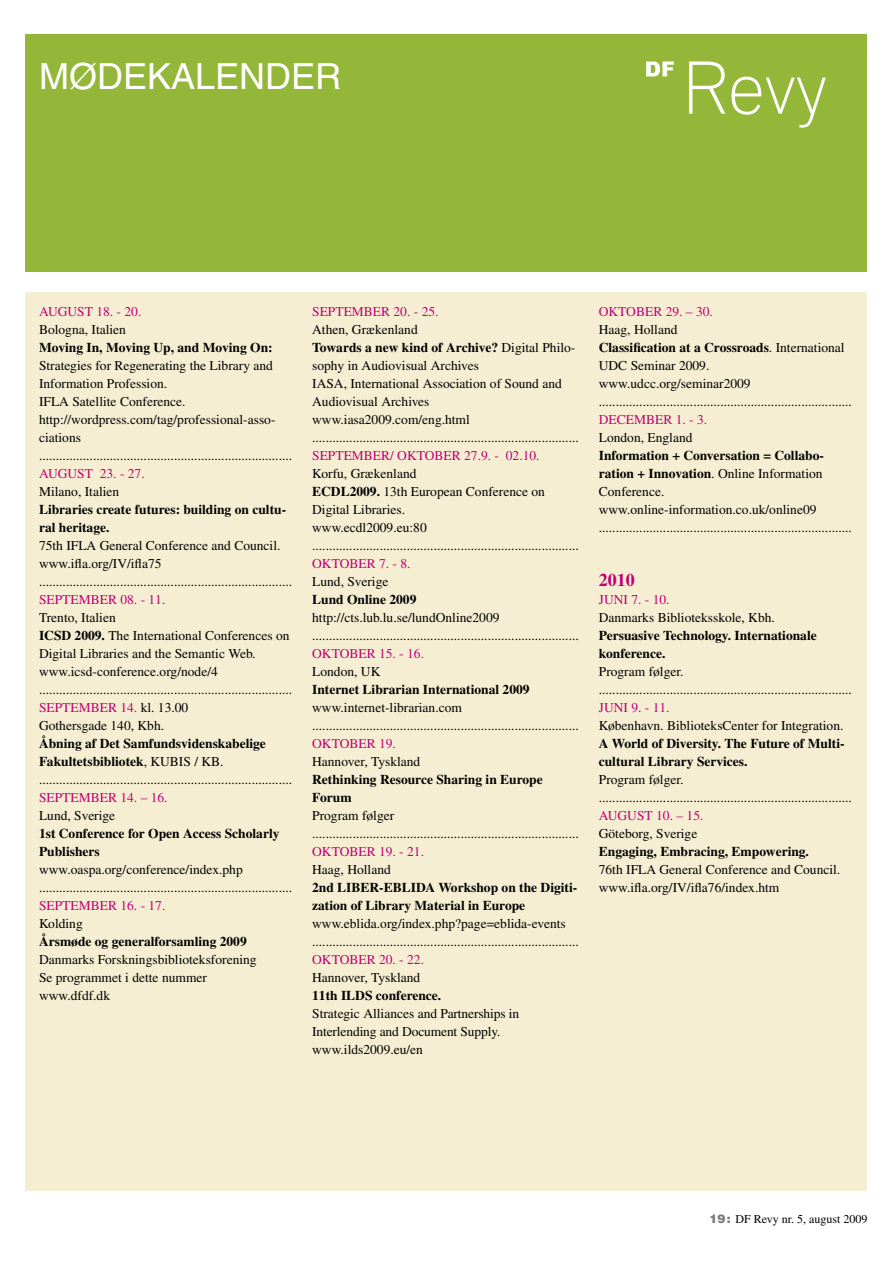
<style>
.page{position:relative;width:893px;height:1263px;background:#fff}
.page>*{position:absolute;margin:0;border:0;box-sizing:border-box;transform-origin:0 0}
.t1{font:36px "Helvetica";color:#fff}
.t2{font:700 18px "Times";color:#c10077}
.t3{font:13.5px/18px "Times";color:#000}
.t4{font:700 13.5px/18px "Times";color:#000}
.t5{font:13.5px "Times";color:#c10077}
.t6{font:12px "Times";color:#000}
.s1{font-weight:700}
.s2{color:#c10077}
.s3{font-family:"Helvetica";font-weight:900;color:#7c7c7c}
</style>
<div class="page">
<div style="left:26px;top:292px;width:841px;height:899px;background:#f6eed2"></div>
<div style="left:26px;top:34px;width:841px;height:238px;background:#94b639"></div>
<svg style="left:689px;top:61px;width:137px;height:67px"></svg>
<svg style="left:646px;top:61px;width:28px;height:15px"></svg>
<h1 class="t1" style="left:39px;top:56px;width:108px">MØDEKALEN</h1>
<h1 class="t1" style="left:265px;top:56px;width:50px">DER</h1>
<p class="t5" style="left:39px;top:304px;width:19px">August</p>
<p class="t5" style="left:96px;top:304px;width:46px">18. - 20.</p>
<p class="t3" style="left:39px;top:320px;width:88px">Bologna, Italien</p>
<p class="t4" style="left:39px;top:338px;width:235px">Moving In, Moving Up, and Moving On:</p>
<p class="t3" style="left:39px;top:356px;width:255px">Strategies for Regenerating the Library and Information Profession.<br>IFLA Satellite Conference. http://wordpress.com/tag/professional-asso&shy;ciations ...........................................................................</p>
<p class="t5" style="left:39px;top:466px;width:19px">August</p>
<p class="t5" style="left:100px;top:466px;width:46px">23. - 27.</p>
<p class="t3" style="left:39px;top:482px;width:82px">Milano, Italien</p>
<p class="t4" style="left:39px;top:500px;width:249px">Libraries create futures: building on cultu&shy;ral heritage.</p>
<p class="t3" style="left:39px;top:536px;width:255px">75th IFLA General Conference and Council. www.ifla.org/IV/ifla75 ...........................................................................</p>
<p class="t5" style="left:39px;top:592px;width:18px">September</p>
<p class="t5" style="left:120px;top:592px;width:46px">08. - 11.</p>
<p class="t3" style="left:39px;top:608px;width:255px">Trento, Italien<br><span class="s1">ICSD 2009.</span> The International Conferences on Digital Libraries and the Semantic Web. www.icsd-conference.org/node/4 ...........................................................................</p>
<p class="t5" style="left:39px;top:700px;width:18px">September</p>
<p class="t3" style="left:39px;top:698px;width:151px;text-indent:81px"><span class="s2">14.</span> kl. 13.00<br>Gothersgade 140, Kbh.</p>
<p class="t3" style="left:39px;top:734px;width:255px"><span class="s1">Åbning af Det Samfundsvidenskabelige<br>Fakultetsbibliotek</span>, KUBIS / KB. ...........................................................................</p>
<p class="t5" style="left:39px;top:790px;width:18px">September</p>
<p class="t5" style="left:120px;top:790px;width:49px">14. – 16.</p>
<p class="t3" style="left:39px;top:806px;width:78px">Lund, Sverige</p>
<p class="t4" style="left:39px;top:824px;width:242px">1st Conference for Open Access Scholarly<br>Publishers</p>
<p class="t3" style="left:39px;top:860px;width:255px">www.oaspa.org/conference/index.php ...........................................................................</p>
<p class="t5" style="left:39px;top:898px;width:18px">September</p>
<p class="t5" style="left:120px;top:898px;width:46px">16. - 17.</p>
<p class="t3" style="left:39px;top:914px;width:45px">Kolding</p>
<p class="t4" style="left:39px;top:932px;width:209px">Årsmøde og generalforsamling 2009</p>
<p class="t3" style="left:39px;top:950px;width:219px">Danmarks Forskningsbiblioteksforening<br>Se programmet i dette nummer www.dfdf.dk</p>
<p class="t5" style="left:312px;top:304px;width:18px">September</p>
<p class="t5" style="left:394px;top:304px;width:46px">20. - 25.</p>
<p class="t3" style="left:312px;top:320px;width:268px">Athen, Grækenland<br><span class="s1">Towards a new kind of Archive?</span> Digital Philo&shy;sophy in Audiovisual Archives<br>IASA, International Association of Sound and Audiovisual Archives www.iasa2009.com/eng.html ...............................................................................</p>
<p class="t5" style="left:312px;top:448px;width:18px">September</p>
<p class="t5" style="left:390px;top:448px;width:27px">/ Oktober</p>
<p class="t5" style="left:464px;top:448px;width:77px">27.9. - 02.10.</p>
<p class="t3" style="left:312px;top:464px;width:268px">Korfu, Grækenland<br><span class="s1">ECDL2009.</span> 13th European Conference on Digital Libraries.<br>www.ecdl2009.eu:80 ...............................................................................</p>
<p class="t5" style="left:312px;top:556px;width:20px">Oktober</p>
<p class="t5" style="left:379px;top:556px;width:33px">7. - 8.</p>
<p class="t3" style="left:312px;top:572px;width:78px">Lund, Sverige</p>
<p class="t4" style="left:312px;top:590px;width:106px">Lund Online 2009</p>
<p class="t3" style="left:312px;top:608px;width:268px">http://cts.lub.lu.se/lundOnline2009 ...............................................................................</p>
<p class="t5" style="left:312px;top:646px;width:20px">Oktober</p>
<p class="t5" style="left:379px;top:646px;width:46px">15. - 16.</p>
<p class="t3" style="left:312px;top:662px;width:70px">London, UK</p>
<p class="t4" style="left:312px;top:680px;width:219px">Internet Librarian International 2009</p>
<p class="t3" style="left:312px;top:698px;width:268px">www.internet-librarian.com ...............................................................................</p>
<p class="t5" style="left:312px;top:736px;width:20px">Oktober</p>
<p class="t5" style="left:379px;top:736px;width:18px">19.</p>
<p class="t3" style="left:312px;top:752px;width:110px">Hannover, Tyskland</p>
<p class="t4" style="left:312px;top:770px;width:232px">Rethinking Resource Sharing in Europe<br>Forum</p>
<p class="t3" style="left:312px;top:806px;width:268px">Program følger ...............................................................................</p>
<p class="t5" style="left:312px;top:844px;width:20px">Oktober</p>
<p class="t5" style="left:379px;top:844px;width:46px">19. - 21.</p>
<p class="t3" style="left:312px;top:860px;width:80px">Haag, Holland</p>
<p class="t4" style="left:312px;top:878px;width:267px">2nd LIBER-EBLIDA Workshop on the Digiti&shy;zation of Library Material in Europe</p>
<p class="t3" style="left:312px;top:914px;width:268px">www.eblida.org/index.php?page=eblida-events ...............................................................................</p>
<p class="t5" style="left:312px;top:952px;width:20px">Oktober</p>
<p class="t5" style="left:379px;top:952px;width:46px">20. - 22.</p>
<p class="t3" style="left:312px;top:968px;width:110px">Hannover, Tyskland</p>
<p class="t4" style="left:312px;top:986px;width:131px">11th ILDS conference.</p>
<p class="t3" style="left:312px;top:1004px;width:208px">Strategic Alliances and Partnerships in<br>Interlending and Document Supply. www.ilds2009.eu/en</p>
<p class="t5" style="left:599px;top:304px;width:20px">Oktober</p>
<p class="t5" style="left:666px;top:304px;width:49px">29. – 30.</p>
<p class="t3" style="left:599px;top:320px;width:255px">Haag, Holland<br><span class="s1">Classification at a Crossroads</span>. International UDC Seminar 2009. www.udcc.org/seminar2009 ...........................................................................</p>
<p class="t5" style="left:599px;top:412px;width:20px">December</p>
<p class="t5" style="left:676px;top:412px;width:33px">1. - 3.</p>
<p class="t3" style="left:599px;top:428px;width:95px">London, England</p>
<p class="t3" style="left:599px;top:446px;width:255px"><span class="s1">Information + Conversation = Collabo&shy;ration + Innovation</span>. Online Information Conference. www.online-information.co.uk/online09 ...........................................................................</p>
<h2 class="t2" style="left:599px;top:569px;width:37px">2010</h2>
<p class="t5" style="left:599px;top:592px;width:15px">Juni</p>
<p class="t5" style="left:631px;top:592px;width:40px">7. - 10.</p>
<p class="t3" style="left:599px;top:608px;width:178px">Danmarks Biblioteksskole, Kbh.</p>
<p class="t4" style="left:599px;top:626px;width:219px">Persuasive Technology. Internationale konference.</p>
<p class="t3" style="left:599px;top:662px;width:255px">Program følger. ...........................................................................</p>
<p class="t5" style="left:599px;top:700px;width:15px">Juni</p>
<p class="t5" style="left:631px;top:700px;width:40px">9. - 11.</p>
<p class="t3" style="left:599px;top:716px;width:246px">København. BiblioteksCenter for Integration.</p>
<p class="t4" style="left:599px;top:734px;width:247px">A World of Diversity. The Future of Multi&shy;cultural Library Services.</p>
<p class="t3" style="left:599px;top:770px;width:255px">Program følger. ...........................................................................</p>
<p class="t5" style="left:599px;top:808px;width:19px">August</p>
<p class="t5" style="left:656px;top:808px;width:49px">10. – 15.</p>
<p class="t3" style="left:599px;top:824px;width:100px">Göteborg, Sverige</p>
<p class="t4" style="left:599px;top:842px;width:212px">Engaging, Embracing, Empowering.</p>
<p class="t3" style="left:599px;top:860px;width:243px">76th IFLA General Conference and Council. www.ifla.org/IV/ifla76/index.htm</p>
<p class="t6" style="left:710px;top:1212px;width:159px"><span class="s3">19 :</span> DF Revy nr. 5, august 2009</p>
</div>
